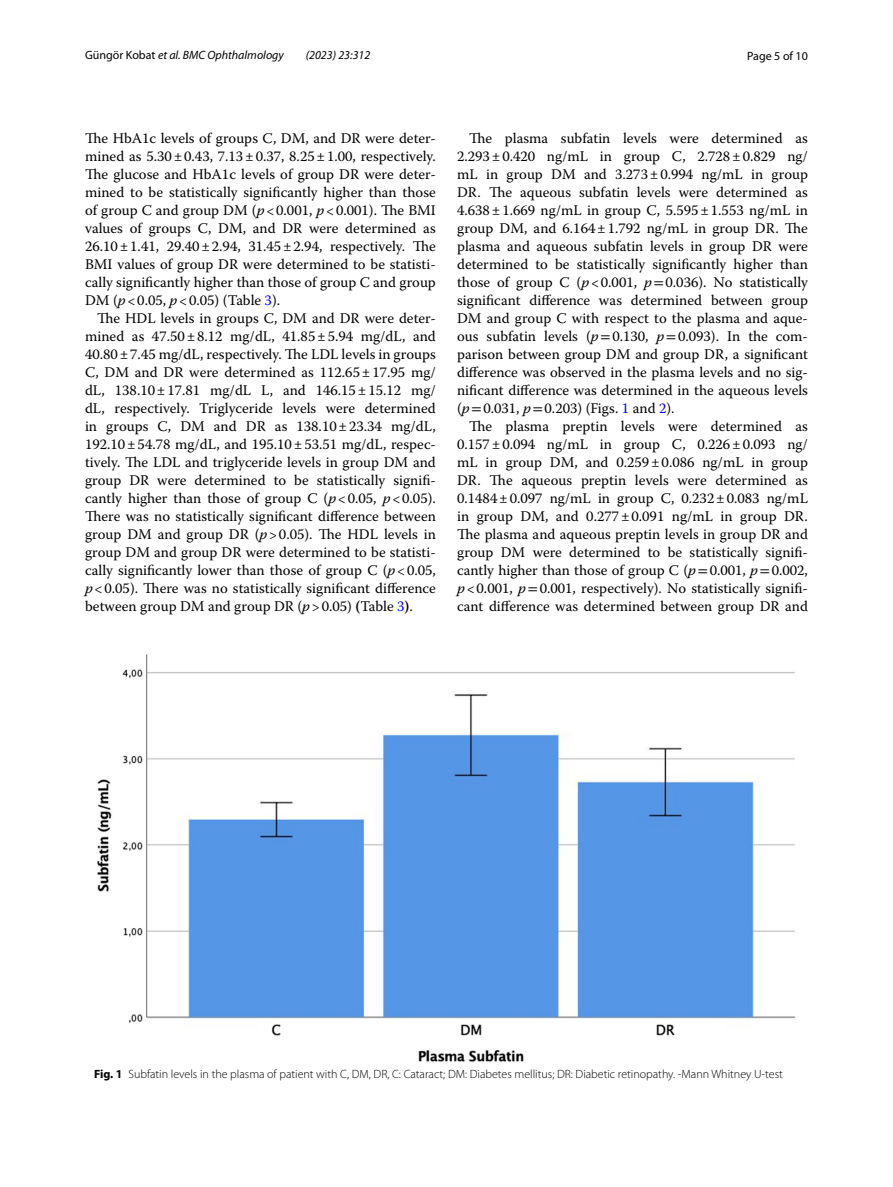
<style>
.page{position:relative;width:893px;height:1187px;background:#fff}
.page>*{position:absolute;margin:0;border:0;box-sizing:border-box;transform-origin:0 0}
.t1{font:14.7px/18px "Warnock Pro";color:#000;text-align:justify}
.t2{font:300 12px "Myriad Pro";color:#000}
.t3{font:italic 12px "Myriad Pro";color:#000}
.t4{font:12px "Myriad Pro";color:#000}
.s1{font-style:normal}
.s2{font-style:italic}
.s3{color:#00f}
.s4{font-weight:700}
.s5{font-family:"STIX"}
</style>
<div class="page">
<img style="left:97px;top:654px;width:699px;height:408px">
<p class="t3" style="left:85px;top:48px;width:200px"><span class="s1">Güngör Kobat</span> et al. BMC Ophthalmology</p>
<p class="t3" style="left:306px;top:48px;width:66px">(2023) 23:312</p>
<p class="t4" style="left:747px;top:48px;width:62px">Page 5 of 10</p>
<p class="t1" style="left:85px;top:128px;width:352px">The HbA1c levels of groups C, DM, and DR were deter&shy;mined as 5.30±0.43, 7.13±0.37, 8.25±1.00, respectively.<br>The glucose and HbA1c levels of group DR were deter&shy;mined to be statistically significantly higher than those of group C and group DM (<span class="s2">p</span>&lt;0.001, <span class="s2">p</span>&lt;0.001). The BMI values of groups C, DM, and DR were determined as 26.10±1.41, 29.40±2.94, 31.45±2.94, respectively. The BMI values of group DR were determined to be statisti&shy;cally significantly higher than those of group C and group DM (<span class="s2">p</span>&lt;0.05, <span class="s2">p</span>&lt;0.05) (Table <span class="s3">3</span>).</p>
<p class="t1" style="left:85px;top:308px;width:352px;text-indent:12px">The HDL levels in groups C, DM and DR were deter&shy;mined as 47.50±8.12 mg/dL, 41.85±5.94 mg/dL, and 40.80±7.45 mg/dL, respectively. The LDL levels in groups C, DM and DR were determined as 112.65±17.95 mg/ dL, 138.10±17.81 mg/dL L, and 146.15±15.12 mg/ dL, respectively. Triglyceride levels were determined in groups C, DM and DR as 138.10±23.34 mg/dL, 192.10±54.78 mg/dL, and 195.10±53.51 mg/dL, respec&shy;tively. The LDL and triglyceride levels in group DM and group DR were determined to be statistically signifi&shy;cantly higher than those of group C (<span class="s2">p</span>&lt;0.05, <span class="s2">p</span>&lt;0.05).<br>There was no statistically significant difference between group DM and group DR (<span class="s2">p</span>&gt;0.05). The HDL levels in group DM and group DR were determined to be statisti&shy;cally significantly lower than those of group C (<span class="s2">p</span>&lt;0.05, <span class="s2">p</span>&lt;0.05). There was no statistically significant difference between group DM and group DR (<span class="s2">p</span>&gt;0.05) <span class="s4">(</span>Table <span class="s3">3</span><span class="s4">)</span>.</p>
<p class="t1" style="left:457px;top:128px;width:352px;text-indent:12px">The plasma subfatin levels were determined as 2.293±0.420 ng/mL in group C, 2.728±0.829 ng/ mL in group DM and 3.273±0.994 ng/mL in group DR. The aqueous subfatin levels were determined as 4.638±1.669 ng/mL in group C, 5.595±1.553 ng/mL in group DM, and 6.164±1.792 ng/mL in group DR. The plasma and aqueous subfatin levels in group DR were determined to be statistically significantly higher than those of group C (<span class="s2">p</span>&lt;0.001, <span class="s2">p</span><span class="s5">=</span>0.036). No statistically significant difference was determined between group DM and group C with respect to the plasma and aque&shy;ous subfatin levels (<span class="s2">p</span><span class="s5">=</span>0.130, <span class="s2">p</span><span class="s5">=</span>0.093). In the com&shy;parison between group DM and group DR, a significant difference was observed in the plasma levels and no sig&shy;nificant difference was determined in the aqueous levels (<span class="s2">p</span><span class="s5">=</span>0.031, <span class="s2">p</span><span class="s5">=</span>0.203) (Figs. <span class="s3">1</span> and <span class="s3">2</span>).</p>
<p class="t1" style="left:457px;top:416px;width:352px;text-indent:12px">The plasma preptin levels were determined as 0.157±0.094 ng/mL in group C, 0.226±0.093 ng/ mL in group DM, and 0.259±0.086 ng/mL in group DR. The aqueous preptin levels were determined as 0.1484±0.097 ng/mL in group C, 0.232±0.083 ng/mL in group DM, and 0.277±0.091 ng/mL in group DR.<br>The plasma and aqueous preptin levels in group DR and group DM were determined to be statistically signifi&shy;cantly higher than those of group C (<span class="s2">p</span><span class="s5">=</span>0.001, <span class="s2">p</span><span class="s5">=</span>0.002, <span class="s2">p</span>&lt;0.001, <span class="s2">p</span><span class="s5">=</span>0.001, respectively). No statistically signifi&shy;cant difference was determined between group DR and</p>
<p class="t2" style="left:94px;top:1066px;width:690px"><span class="s4">Fig. 1</span> Subfatin levels in the plasma of patient with C, DM, DR, C: Cataract; DM: Diabetes mellitus; DR: Diabetic retinopathy. -Mann Whitney U-test</p>
</div>
